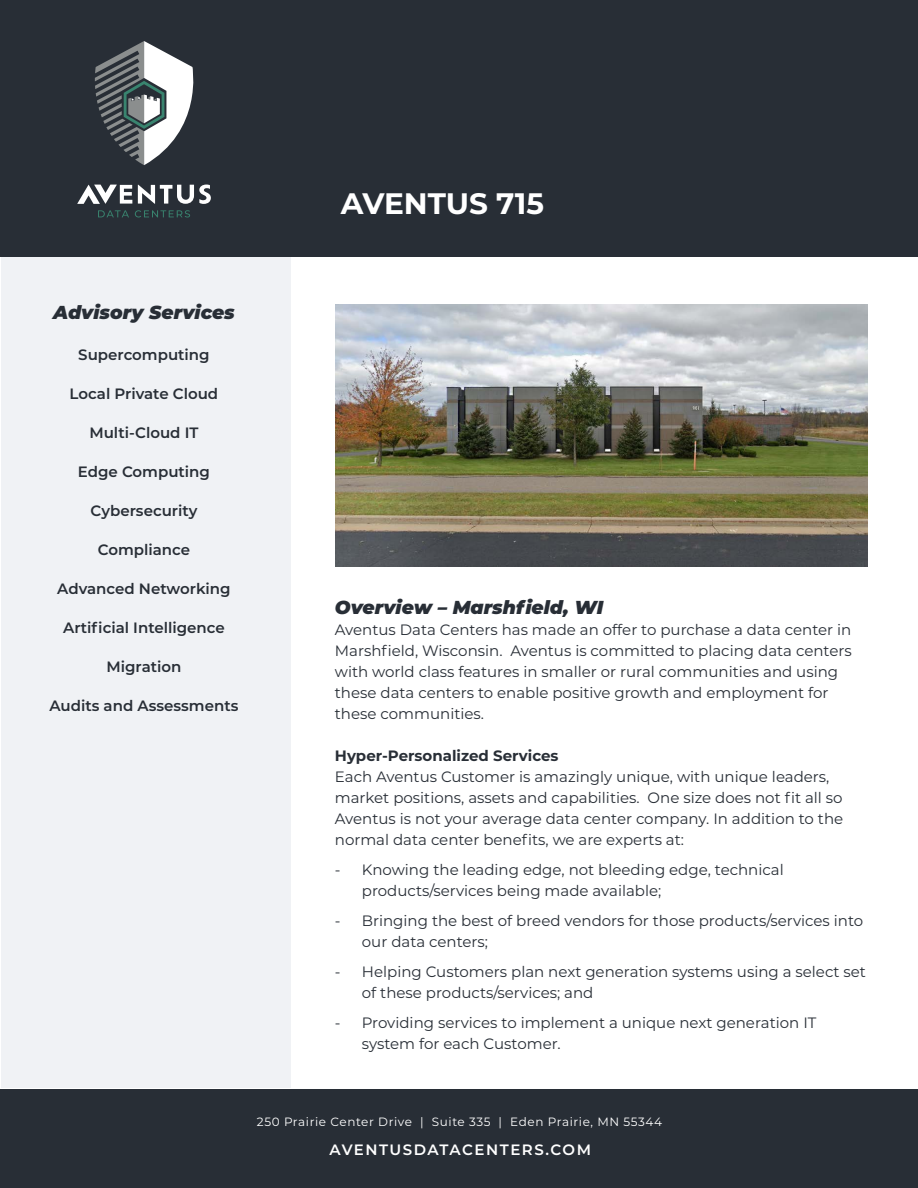
<style>
.page{position:relative;width:918px;height:1188px;background:#fff}
.page>*{position:absolute;margin:0;border:0;box-sizing:border-box;transform-origin:0 0}
.t1{font:700 29.55px "Montserrat";color:#fff}
.t2{font:italic 900 18.75px "Montserrat";color:#282e36}
.t3{font:15px/21px "Montserrat";color:#282e36}
.t4{font:600 15px "Montserrat";color:#282e36}
.t5{font:700 15px "Montserrat";color:#282e36}
.t6{font:600 15px "Montserrat";letter-spacing:.1em;color:#fff}
.t7{font:12px "Montserrat";letter-spacing:.05em;color:#fff}
</style>
<div class="page">
<div style="left:1px;top:256px;width:289px;height:832px;background:#f0f2f5"></div>
<div style="left:0;top:0;width:918px;height:256px;background:#282e36"></div>
<div style="left:0;top:1089px;width:918px;height:99px;background:#282e36"></div>
<svg style="left:98px;top:210px;width:31px;height:7px"></svg>
<svg style="left:135px;top:210px;width:55px;height:7px"></svg>
<svg style="left:138px;top:185px;width:73px;height:19px"></svg>
<svg style="left:77px;top:185px;width:55px;height:19px"></svg>
<svg style="left:95px;top:41px;width:99px;height:124px"></svg>
<img style="left:335px;top:304px;width:533px;height:263px">
<h1 class="t1" style="left:341px;top:182px;width:205px">AVENTUS 715</h1>
<p class="t2" style="left:53px;top:299px;width:183px">Advisory Services</p>
<p class="t4" style="left:78px;top:345px;width:133px">Supercomputing</p>
<p class="t4" style="left:70px;top:384px;width:150px">Local Private Cloud</p>
<p class="t4" style="left:89px;top:423px;width:111px">Multi-Cloud IT</p>
<p class="t4" style="left:78px;top:462px;width:134px">Edge Computing</p>
<p class="t4" style="left:91px;top:501px;width:108px">Cybersecurity</p>
<p class="t4" style="left:98px;top:540px;width:94px">Compliance</p>
<p class="t4" style="left:57px;top:579px;width:175px">Advanced Networking</p>
<p class="t4" style="left:63px;top:618px;width:163px">Artificial Intelligence</p>
<p class="t4" style="left:106px;top:657px;width:77px">Migration</p>
<p class="t4" style="left:49px;top:696px;width:191px">Audits and Assessments</p>
<p class="t2" style="left:335px;top:593px;width:270px">Overview – Marshfield, WI</p>
<p class="t3" style="left:335px;top:619px;width:518px">Aventus Data Centers has made an offer to purchase a data center in Marshfield, Wisconsin. Aventus is committed to placing data centers with world class features in smaller or rural communities and using these data centers to enable positive growth and employment for these communities.</p>
<p class="t5" style="left:335px;top:745px;width:225px">Hyper-Personalized Services</p>
<p class="t3" style="left:335px;top:766px;width:510px">Each Aventus Customer is amazingly unique, with unique leaders, market positions, assets and capabilities. One size does not fit all so Aventus is not your average data center company. In addition to the normal data center benefits, we are experts at:</p>
<p class="t3" style="left:362px;top:859px;width:423px;text-indent:-27px">- Knowing the leading edge, not bleeding edge, technical products/services being made available;</p>
<p class="t3" style="left:362px;top:910px;width:503px;text-indent:-27px">- Bringing the best of breed vendors for those products/services into our data centers;</p>
<p class="t3" style="left:362px;top:961px;width:506px;text-indent:-27px">- Helping Customers plan next generation systems using a select set of these products/services; and</p>
<p class="t3" style="left:362px;top:1012px;width:456px;text-indent:-27px">- Providing services to implement a unique next generation IT system for each Customer.</p>
<p class="t7" style="left:257px;top:1114px;width:407px">250 Prairie Center Drive | Suite 335 | Eden Prairie, MN 55344</p>
<p class="t6" style="left:329px;top:1139px;width:263px">AVENTUSDATACENTERS.COM</p>
</div>
